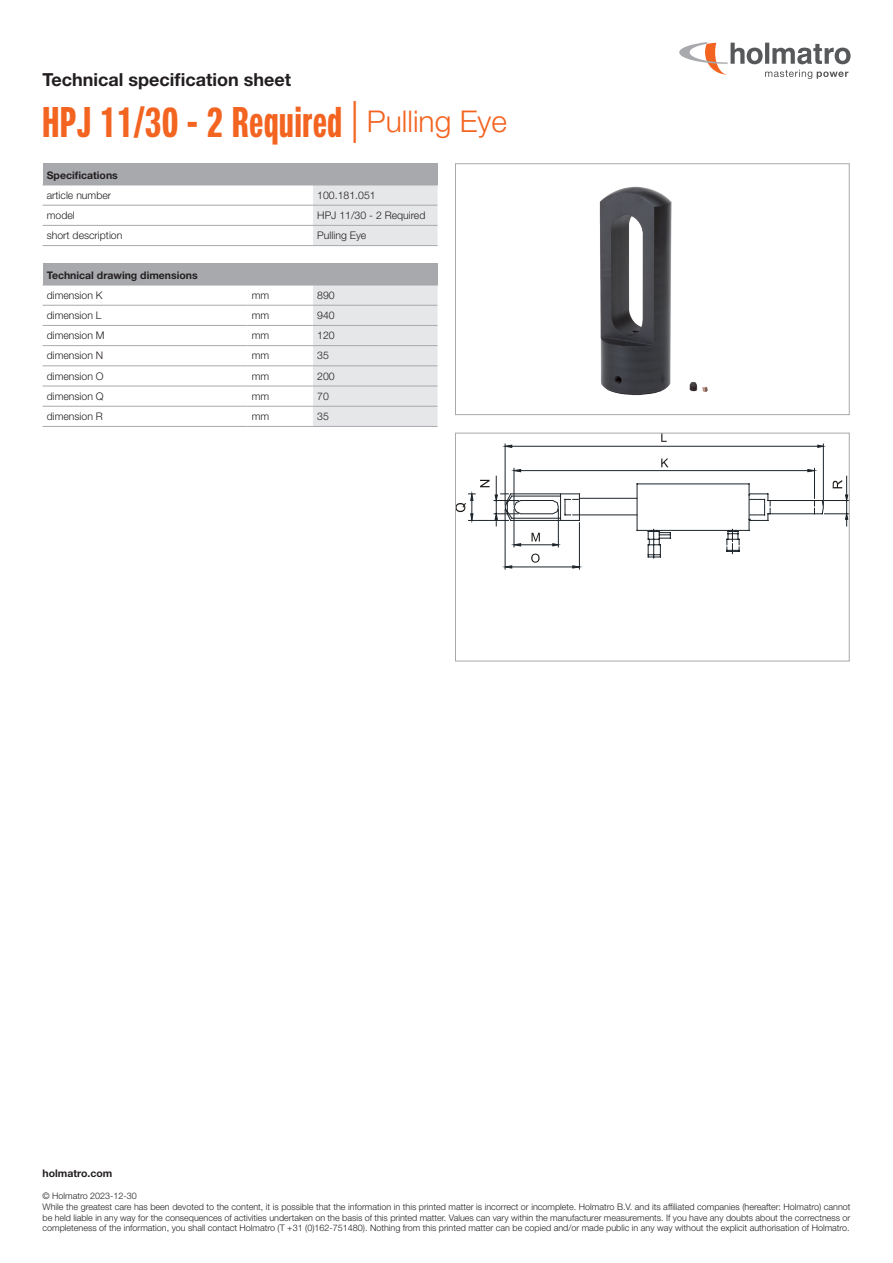
<style>
.page{position:relative;width:893px;height:1263px;background:#fff}
.page>*{position:absolute;margin:0;border:0;box-sizing:border-box;transform-origin:0 0}
.t1{font:700 42px "Neue Helvetica Pro 79 Cm";letter-spacing:.02em;color:#f36421}
.t2{font:700 18px "Helvetica Neue LT Std";color:#231f20}
.t3{font:300 10.5px "Helvetica Neue LT Std";color:#231f20}
.t4{font:700 10.5px "Helvetica Neue LT Std";color:#231f20}
.t5{font:300 9px/10.8px "Helvetica Neue LT Std";color:#231f20}
.s1{font-family:"Helvetica Neue LT Std";font-weight:300}
.s2{font-family:"Helvetica Neue LT Std";font-weight:300;font-size:30px}
</style>
<div class="page">
<svg style="left:679px;top:42px;width:171px;height:37px"></svg>
<div style="left:43px;top:164px;width:394px;height:21px;background:#a8a9ad"></div>
<svg style="left:313px;top:164px;width:125px;height:82px"></svg>
<hr style="left:43px;top:185px;width:270px;height:1px;background:#a8a9ad">
<hr style="left:313px;top:185px;width:125px;height:1px;background:#a8a9ad">
<hr style="left:43px;top:205px;width:270px;height:1px;background:#a8a9ad">
<hr style="left:313px;top:205px;width:124px;height:1px;background:#a8a9ad">
<hr style="left:43px;top:245px;width:270px;height:1px;background:#a8a9ad">
<hr style="left:43px;top:225px;width:270px;height:1px;background:#a8a9ad">
<hr style="left:313px;top:245px;width:124px;height:1px;background:#a8a9ad">
<hr style="left:313px;top:225px;width:124px;height:1px;background:#a8a9ad">
<div style="left:43px;top:264px;width:394px;height:21px;background:#a8a9ad"></div>
<svg style="left:313px;top:264px;width:125px;height:162px;background:#dcdde0"></svg>
<hr style="left:43px;top:285px;width:204px;height:1px;background:#a8a9ad">
<hr style="left:247px;top:285px;width:66px;height:1px;background:#a8a9ad">
<hr style="left:313px;top:285px;width:125px;height:1px;background:#a8a9ad">
<hr style="left:43px;top:305px;width:204px;height:1px;background:#a8a9ad">
<hr style="left:247px;top:305px;width:66px;height:1px;background:#a8a9ad">
<hr style="left:313px;top:305px;width:124px;height:1px;background:#a8a9ad">
<hr style="left:43px;top:325px;width:204px;height:1px;background:#a8a9ad">
<hr style="left:247px;top:325px;width:66px;height:1px;background:#a8a9ad">
<hr style="left:313px;top:325px;width:124px;height:1px;background:#a8a9ad">
<hr style="left:43px;top:345px;width:204px;height:1px;background:#a8a9ad">
<hr style="left:247px;top:345px;width:66px;height:1px;background:#a8a9ad">
<hr style="left:313px;top:345px;width:124px;height:1px;background:#a8a9ad">
<hr style="left:43px;top:366px;width:204px;height:1px;background:#a8a9ad">
<hr style="left:247px;top:366px;width:66px;height:1px;background:#a8a9ad">
<hr style="left:313px;top:366px;width:124px;height:1px;background:#a8a9ad">
<hr style="left:43px;top:386px;width:204px;height:1px;background:#a8a9ad">
<hr style="left:247px;top:386px;width:66px;height:1px;background:#a8a9ad">
<hr style="left:313px;top:386px;width:124px;height:1px;background:#a8a9ad">
<hr style="left:43px;top:426px;width:204px;height:1px;background:#a8a9ad">
<hr style="left:43px;top:406px;width:204px;height:1px;background:#a8a9ad">
<hr style="left:247px;top:426px;width:66px;height:1px;background:#a8a9ad">
<hr style="left:247px;top:406px;width:66px;height:1px;background:#a8a9ad">
<hr style="left:313px;top:426px;width:124px;height:1px;background:#a8a9ad">
<hr style="left:313px;top:406px;width:124px;height:1px;background:#a8a9ad">
<svg style="left:457px;top:433px;width:393px;height:136px"></svg>
<div style="left:455px;top:433px;width:394px;height:228px;border:1px solid #a8a9ad"></div>
<img style="left:599px;top:186px;width:109px;height:210px">
<div style="left:455px;top:164px;width:394px;height:251px;border:1px solid #a8a9ad"></div>
<h2 class="t2" style="left:43px;top:68px;width:250px">Technical specification sheet</h2>
<h1 class="t1" style="left:43px;top:97px;width:466px">HPJ 11/30 - 2 Required <span class="s1">|</span> <span class="s2">Pulling Eye</span></h1>
<p class="t4" style="left:47px;top:168px;width:73px">Specifications</p>
<p class="t3" style="left:47px;top:189px;width:66px">article number</p>
<p class="t3" style="left:317px;top:189px;width:60px">100.181.051</p>
<p class="t3" style="left:47px;top:209px;width:30px">model</p>
<p class="t3" style="left:317px;top:209px;width:110px">HPJ 11/30 - 2 Required</p>
<p class="t3" style="left:47px;top:229px;width:77px">short description</p>
<p class="t3" style="left:317px;top:229px;width:51px">Pulling Eye</p>
<p class="t4" style="left:47px;top:268px;width:153px">Technical drawing dimensions</p>
<p class="t3" style="left:47px;top:289px;width:57px">dimension K</p>
<p class="t3" style="left:252px;top:289px;width:19px">mm</p>
<p class="t3" style="left:317px;top:289px;width:19px">890</p>
<p class="t3" style="left:47px;top:309px;width:56px">dimension L</p>
<p class="t3" style="left:252px;top:309px;width:19px">mm</p>
<p class="t3" style="left:317px;top:309px;width:19px">940</p>
<p class="t3" style="left:47px;top:329px;width:59px">dimension M</p>
<p class="t3" style="left:252px;top:329px;width:19px">mm</p>
<p class="t3" style="left:317px;top:329px;width:19px">120</p>
<p class="t3" style="left:47px;top:349px;width:58px">dimension N</p>
<p class="t3" style="left:252px;top:349px;width:19px">mm</p>
<p class="t3" style="left:317px;top:349px;width:13px">35</p>
<p class="t3" style="left:47px;top:369px;width:58px">dimension O</p>
<p class="t3" style="left:252px;top:369px;width:19px">mm</p>
<p class="t3" style="left:317px;top:369px;width:19px">200</p>
<p class="t3" style="left:47px;top:390px;width:58px">dimension Q</p>
<p class="t3" style="left:252px;top:390px;width:19px">mm</p>
<p class="t3" style="left:317px;top:390px;width:13px">70</p>
<p class="t3" style="left:47px;top:410px;width:58px">dimension R</p>
<p class="t3" style="left:252px;top:410px;width:19px">mm</p>
<p class="t3" style="left:317px;top:410px;width:13px">35</p>
<p class="t4" style="left:43px;top:1167px;width:71px">holmatro.com</p>
<p class="t5" style="left:43px;top:1190px;width:809px">© Holmatro 2023-12-30<br>While the greatest care has been devoted to the content, it is possible that the information in this printed matter is incorrect or incomplete. Holmatro B.V. and its affiliated companies (hereafter: Holmatro) cannot be held liable in any way for the consequences of activities undertaken on the basis of this printed matter. Values can vary within the manufacturer measurements. If you have any doubts about the correctness or completeness of the information, you shall contact Holmatro (T +31 (0)162-751480). Nothing from this printed matter can be copied and/or made public in any way without the explicit authorisation of Holmatro.</p>
</div>
